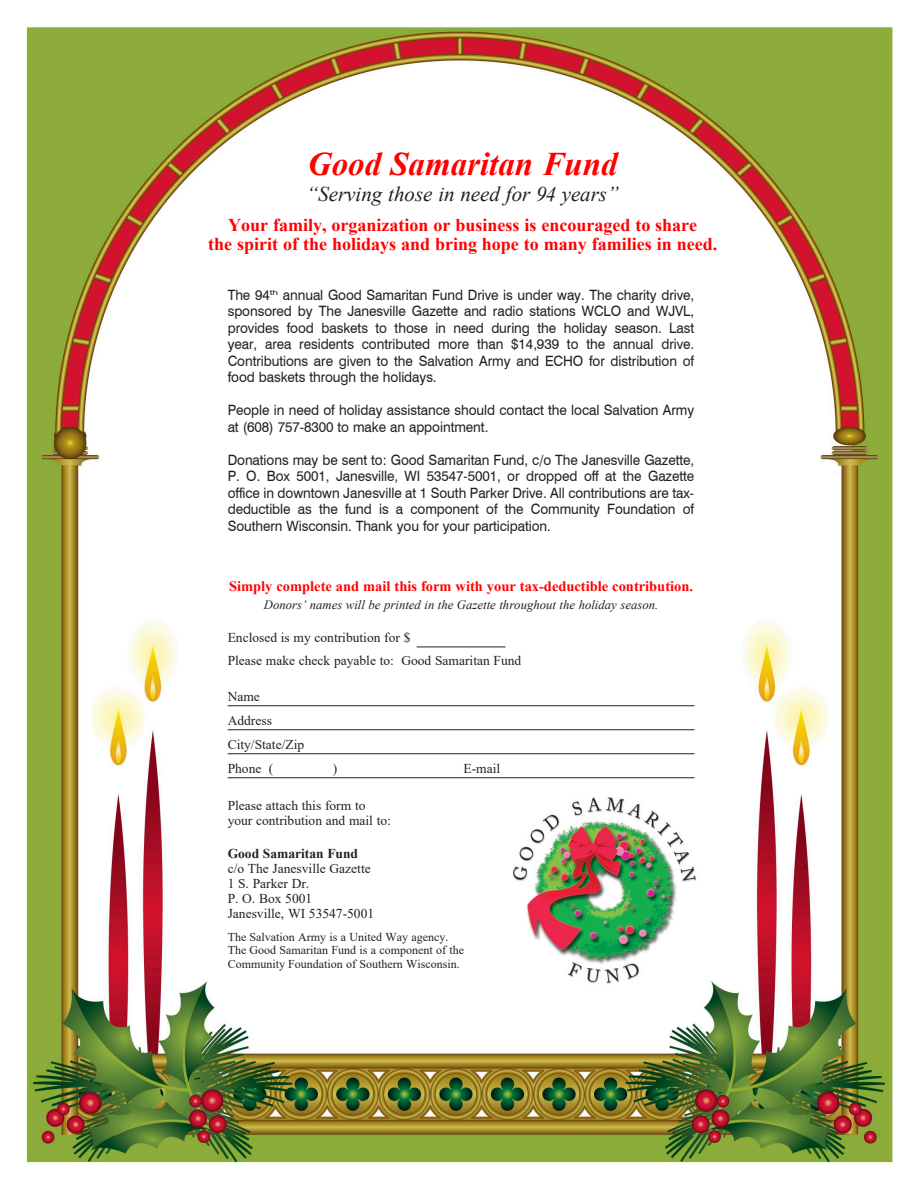
<style>
.page{position:relative;width:918px;height:1188px;background:#fff}
.page>*{position:absolute;margin:0;border:0;box-sizing:border-box;transform-origin:0 0}
.t1{font:italic 700 33px "Times New Roman";color:#f00}
.t2{font:italic 21px "Times New Roman";color:#231f20}
.t3{font:700 18px "Times New Roman";color:#f00}
.t4{font:700 14.4px "Times New Roman";color:#f00}
.t5{font:14.25px/16.5px "Swiss 721 BT";letter-spacing:-.005em;color:#231f20;text-align:justify;scale:.95 1}
.t6{font:13.5px "Times New Roman";color:#231f20}
.t7{font:700 13.5px "Times New Roman";color:#231f20}
.t8{font:italic 12.75px "Times New Roman";color:#231f20}
.t9{font:12px "Times New Roman";color:#231f20}
</style>
<div class="page">
<img style="left:26px;top:26px;width:867px;height:1138px">
<hr style="left:417px;top:647px;width:88px;height:1px;background:#231f20">
<hr style="left:228px;top:705px;width:466px;height:1px;background:#231f20">
<hr style="left:228px;top:729px;width:466px;height:1px;background:#231f20">
<hr style="left:228px;top:753px;width:466px;height:1px;background:#231f20">
<hr style="left:228px;top:777px;width:466px;height:1px;background:#231f20">
<img style="left:507px;top:792px;width:92px;height:103px">
<p class="t1" style="left:308px;top:141px;width:311px">Good Samaritan Fund</p>
<p class="t2" style="left:307px;top:179px;width:314px">“Serving those in need for 94 years”</p>
<p class="t3" style="left:228px;top:211px;width:471px">Your family, organization or business is encouraged to share</p>
<p class="t3" style="left:208px;top:231px;width:510px">the spirit of the holidays and bring hope to many families in need.</p>
<p class="t5" style="left:228px;top:286px;width:493px">The 94<sup>th</sup> annual Good Samaritan Fund Drive is under way. The charity drive, sponsored by The Janesville Gazette and radio stations WCLO and WJVL, provides food baskets to those in need during the holiday season. Last year, area residents contributed more than $14,939 to the annual drive.<br>Contributions are given to the Salvation Army and ECHO for distribution of food baskets through the holidays.</p>
<p class="t5" style="left:228px;top:402px;width:493px">People in need of holiday assistance should contact the local Salvation Army at (608) 757-8300 to make an appointment.</p>
<p class="t5" style="left:228px;top:451px;width:493px">Donations may be sent to: Good Samaritan Fund, c/o The Janesville Gazette, P. O. Box 5001, Janesville, WI 53547-5001, or dropped off at the Gazette office in downtown Janesville at 1 South Parker Drive. All contributions are tax&shy;deductible as the fund is a component of the Community Foundation of Southern Wisconsin. Thank you for your participation.</p>
<p class="t4" style="left:229px;top:576px;width:466px">Simply complete and mail this form with your tax-deductible contribution.</p>
<p class="t8" style="left:264px;top:596px;width:396px">Donors’ names will be printed in the Gazette throughout the holiday season.</p>
<p class="t6" style="left:228px;top:628px;width:184px">Enclosed is my contribution for $</p>
<p class="t6" style="left:228px;top:651px;width:295px">Please make check payable to: Good Samaritan Fund</p>
<p class="t6" style="left:228px;top:687px;width:34px">Name</p>
<p class="t6" style="left:228px;top:711px;width:46px">Address</p>
<p class="t6" style="left:228px;top:735px;width:78px">City/State/Zip</p>
<p class="t6" style="left:228px;top:759px;width:47px">Phone (</p>
<p class="t6" style="left:333px;top:759px;width:6px">)</p>
<p class="t6" style="left:463px;top:759px;width:38px">E-mail</p>
<p class="t6" style="left:228px;top:796px;width:139px">Please attach this form to</p>
<p class="t6" style="left:228px;top:811px;width:165px">your contribution and mail to:</p>
<p class="t7" style="left:228px;top:844px;width:132px">Good Samaritan Fund</p>
<p class="t6" style="left:228px;top:859px;width:145px">c/o The Janesville Gazette</p>
<p class="t6" style="left:228px;top:874px;width:83px">1 S. Parker Dr.</p>
<p class="t6" style="left:228px;top:889px;width:86px">P. O. Box 5001</p>
<p class="t6" style="left:228px;top:904px;width:148px">Janesville, WI 53547-5001</p>
<p class="t9" style="left:228px;top:928px;width:222px">The Salvation Army is a United Way agency.</p>
<p class="t9" style="left:228px;top:942px;width:238px">The Good Samaritan Fund is a component of the</p>
<p class="t9" style="left:228px;top:955px;width:234px">Community Foundation of Southern Wisconsin.</p>
</div>
